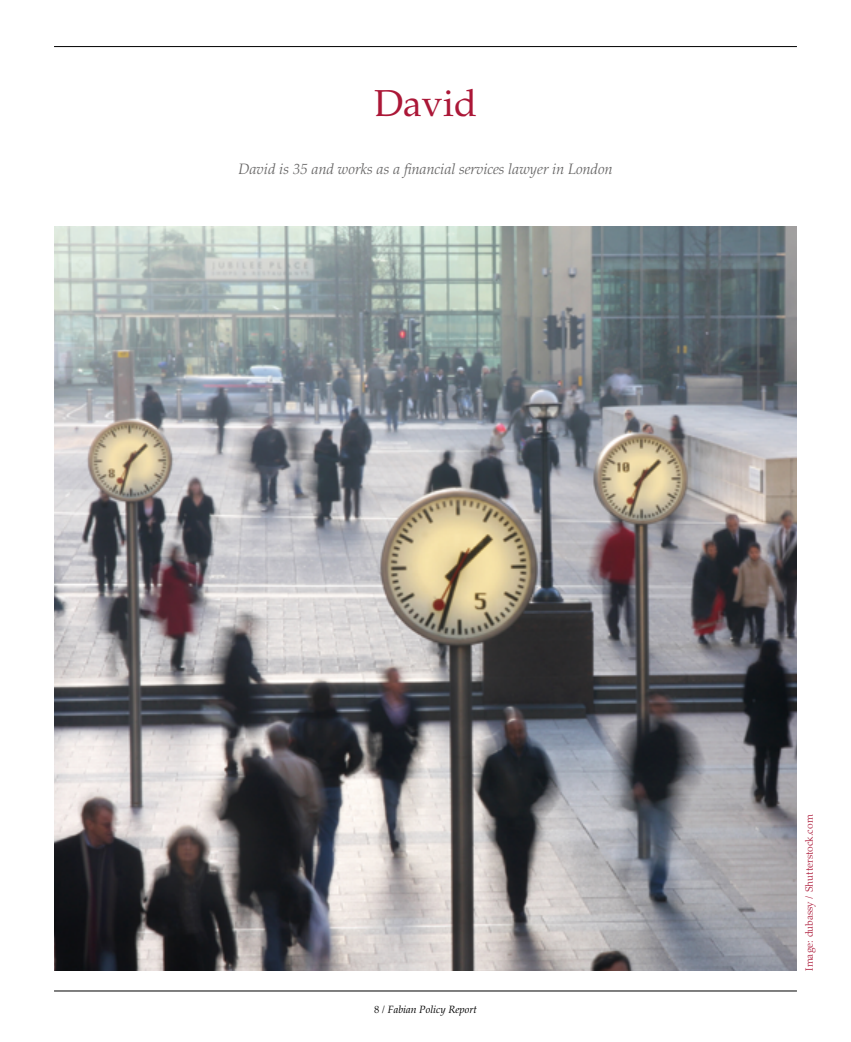
<style>
.page{position:relative;width:851px;height:1042px;background:#fff}
.page>*{position:absolute;margin:0;border:0;box-sizing:border-box;transform-origin:0 0}
.t1{font:37.5px "Palatino LT Std";color:#ab1737}
.t2{font:italic 300 15px "Palatino LT Std";color:#646363}
.t3{font:300 10.5px "Palatino LT Std";color:#ab1737}
.t4{font:italic 10.5px "Palatino LT Std";color:#000}
.s1{font-weight:300;font-style:normal}
</style>
<div class="page">
<hr style="left:54px;top:46px;width:742px;height:1px;background:#000">
<hr style="left:54px;top:990px;width:742px;height:1px;background:#000">
<img style="left:54px;top:226px;width:742px;height:745px">
<h1 class="t1" style="left:374px;top:81px;width:104px">David</h1>
<p class="t2" style="left:238px;top:160px;width:375px">David is 35 and works as a financial services lawyer in London</p>
<p class="t4" style="left:374px;top:1004px;width:104px"><span class="s1">8 /</span> Fabian Policy Report</p>
<p class="t3" style="left:802px;top:971px;width:158px;rotate:-90deg">Image: dubassy / Shutterstock.com</p>
</div>
